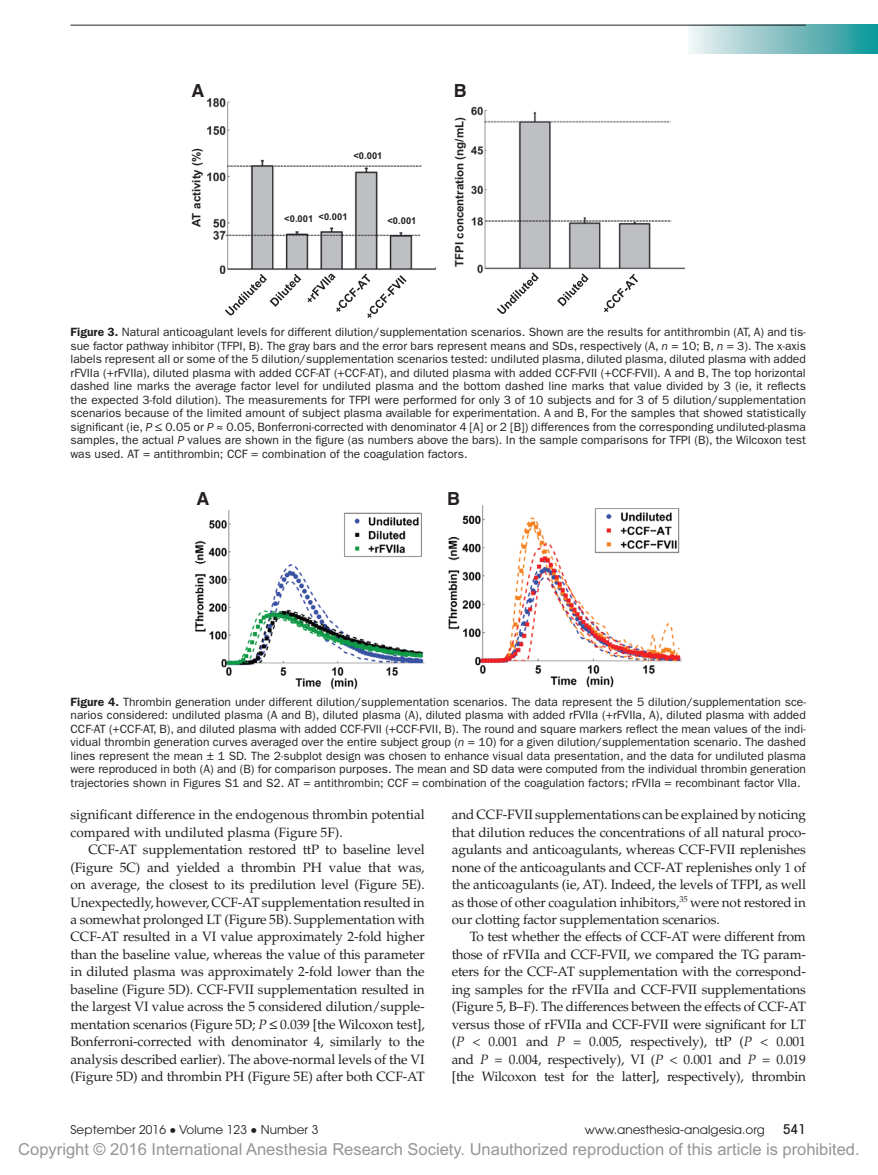
<style>
.page{position:relative;width:878px;height:1175px;background:#fff}
.page>*{position:absolute;margin:0;border:0;box-sizing:border-box;transform-origin:0 0}
.t1{font:700 18px "Helvetica";color:#231f20}
.t2{font:16.5px "Arial MT Std";color:#939598}
.t3{font:13.5px/17.4px "Palatino LT Std";letter-spacing:-.01em;color:#231f20;text-align:justify}
.t4{font:500 condensed 13.5px "Avant Garde";color:#231f20}
.t5{font:12px/13.5px "ITC Franklin Gothic Std";color:#231f20;text-align:justify}
.t6{font:12px "Avant Garde";letter-spacing:.005em;color:#231f20}
.t7{font:700 11.55px "Arial";color:#231f20}
.t8{font:700 9.45px "Arial";letter-spacing:.005em;color:#231f20}
.s1{font-weight:600}
.s2{font-style:italic}
.s3{font-family:"Gandhari Unicode"}
.s4{font-family:"Gandhari Unicode";font-size:18.75px}
</style>
<div class="page">
<div style="left:688px;top:25px;width:190px;height:28px;background:linear-gradient(to right,#f5f1f3,#129497)"></div>
<hr style="left:70px;top:25px;width:736px;height:1px;background:#231f20">
<img style="left:208px;top:99px;width:476px;height:175px">
<svg style="left:225px;top:274px;width:76px;height:41px"></svg>
<svg style="left:307px;top:273px;width:99px;height:45px"></svg>
<svg style="left:496px;top:272px;width:43px;height:42px"></svg>
<svg style="left:557px;top:273px;width:31px;height:33px"></svg>
<svg style="left:604px;top:274px;width:34px;height:38px"></svg>
<img style="left:195px;top:505px;width:486px;height:183px">
<h1 class="t1" style="left:191px;top:79px;width:14px">A</h1>
<h1 class="t1" style="left:453px;top:79px;width:14px">B</h1>
<p class="t7" style="left:189px;top:227px;width:80px;rotate:-90deg">AT activity (%)</p>
<p class="t8" style="left:353px;top:149px;width:31px">&lt;0.001</p>
<p class="t8" style="left:318px;top:211px;width:31px">&lt;0.001</p>
<p class="t8" style="left:284px;top:213px;width:31px">&lt;0.001</p>
<p class="t8" style="left:387px;top:215px;width:31px">&lt;0.001</p>
<p class="t7" style="left:452px;top:267px;width:151px;rotate:-90deg">TFPI concentration (ng/mL)</p>
<p class="t5" style="left:70px;top:325px;width:737px"><span class="s1">Figure 3.</span> Natural anticoagulant levels for different dilution/supplementation scenarios. Shown are the results for antithrombin (AT, A) and tis&shy;sue factor pathway inhibitor (TFPI, B). The gray bars and the error bars represent means and SDs, respectively (A, <span class="s2">n</span> = 10; B, <span class="s2">n</span> = 3). The x-axis labels represent all or some of the 5 dilution/supplementation scenarios tested: undiluted plasma, diluted plasma, diluted plasma with added rFVIIa (+rFVIIa), diluted plasma with added CCF-AT (+CCF-AT), and diluted plasma with added CCF-FVII (+CCF-FVII). A and B, The top horizontal dashed line marks the average factor level for undiluted plasma and the bottom dashed line marks that value divided by 3 (ie, it reflects the expected 3-fold dilution). The measurements for TFPI were performed for only 3 of 10 subjects and for 3 of 5 dilution/supplementation scenarios because of the limited amount of subject plasma available for experimentation. A and B, For the samples that showed statistically significant (ie, <span class="s2">P</span> <span class="s3">≤</span> 0.05 or <span class="s2">P</span> <span class="s3">≈</span> 0.05, Bonferroni-corrected with denominator 4 [A] or 2 [B]) differences from the corresponding undiluted-plasma samples, the actual <span class="s2">P</span> values are shown in the figure (as numbers above the bars). In the sample comparisons for TFPI (B), the Wilcoxon test was used. AT = antithrombin; CCF = combination of the coagulation factors.</p>
<h1 class="t1" style="left:196px;top:487px;width:14px">A</h1>
<h1 class="t1" style="left:447px;top:487px;width:14px">B</h1>
<p class="t5" style="left:70px;top:695px;width:737px"><span class="s1">Figure 4.</span> Thrombin generation under different dilution/supplementation scenarios. The data represent the 5 dilution/supplementation sce&shy;narios considered: undiluted plasma (A and B), diluted plasma (A), diluted plasma with added rFVIIa (+rFVIIa, A), diluted plasma with added CCF-AT (+CCF-AT, B), and diluted plasma with added CCF-FVII (+CCF-FVII, B). The round and square markers reflect the mean values of the indi&shy;vidual thrombin generation curves averaged over the entire subject group (<span class="s2">n</span> = 10) for a given dilution/supplementation scenario. The dashed lines represent the mean ± 1 SD. The 2-subplot design was chosen to enhance visual data presentation, and the data for undiluted plasma were reproduced in both (A) and (B) for comparison purposes. The mean and SD data were computed from the individual thrombin generation trajectories shown in Figures S1 and S2. AT = antithrombin; CCF = combination of the coagulation factors; rFVIIa = recombinant factor VIIa.</p>
<p class="t3" style="left:70px;top:806px;width:356px">significant difference in the endogenous thrombin potential compared with undiluted plasma (Figure 5F).</p>
<p class="t3" style="left:70px;top:841px;width:356px;text-indent:18px">CCF-AT supplementation restored ttP to baseline level (Figure 5C) and yielded a thrombin PH value that was, on average, the closest to its predilution level (Figure 5E).<br>Unexpectedly, however, CCF-AT supplementation resulted in a somewhat prolonged LT (Figure 5B). Supplementation with CCF-AT resulted in a VI value approximately 2-fold higher than the baseline value, whereas the value of this parameter in diluted plasma was approximately 2-fold lower than the baseline (Figure 5D). CCF-FVII supplementation resulted in the largest VI value across the 5 considered dilution/supple&shy;mentation scenarios (Figure 5D; <span class="s2">P</span> <span class="s3">≤</span> 0.039 [the Wilcoxon test], Bonferroni-corrected with denominator 4, similarly to the analysis described earlier). The above-normal levels of the VI (Figure 5D) and thrombin PH (Figure 5E) after both CCF-AT</p>
<p class="t3" style="left:451px;top:806px;width:356px">and CCF-FVII supplementations can be explained by noticing that dilution reduces the concentrations of all natural proco&shy;agulants and anticoagulants, whereas CCF-FVII replenishes none of the anticoagulants and CCF-AT replenishes only 1 of the anticoagulants (ie, AT). Indeed, the levels of TFPI, as well as those of other coagulation inhibitors,<sup>35</sup> were not restored in our clotting factor supplementation scenarios.</p>
<p class="t3" style="left:451px;top:928px;width:356px;text-indent:18px">To test whether the effects of CCF-AT were different from those of rFVIIa and CCF-FVII, we compared the TG param&shy;eters for the CCF-AT supplementation with the correspond&shy;ing samples for the rFVIIa and CCF-FVII supplementations (Figure 5, B–F). The differences between the effects of CCF-AT versus those of rFVIIa and CCF-FVII were significant for LT (<span class="s2">P</span> &lt; 0.001 and <span class="s2">P</span> = 0.005, respectively), ttP (<span class="s2">P</span> &lt; 0.001 and <span class="s2">P</span> = 0.004, respectively), VI (<span class="s2">P</span> &lt; 0.001 and <span class="s2">P</span> = 0.019 [the Wilcoxon test for the latter], respectively), thrombin</p>
<p class="t6" style="left:70px;top:1123px;width:249px">September 2016 <span class="s4">•</span> Volume 123 <span class="s4">•</span> Number 3</p>
<p class="t6" style="left:584px;top:1123px;width:182px">www.anesthesia-analgesia.org</p>
<p class="t4" style="left:783px;top:1121px;width:24px">541</p>
<h2 class="t2" style="left:18px;top:1140px;width:842px">Copyright © 2016 International Anesthesia Research Society. Unauthorized reproduction of this article is prohibited.</h2>
</div>
